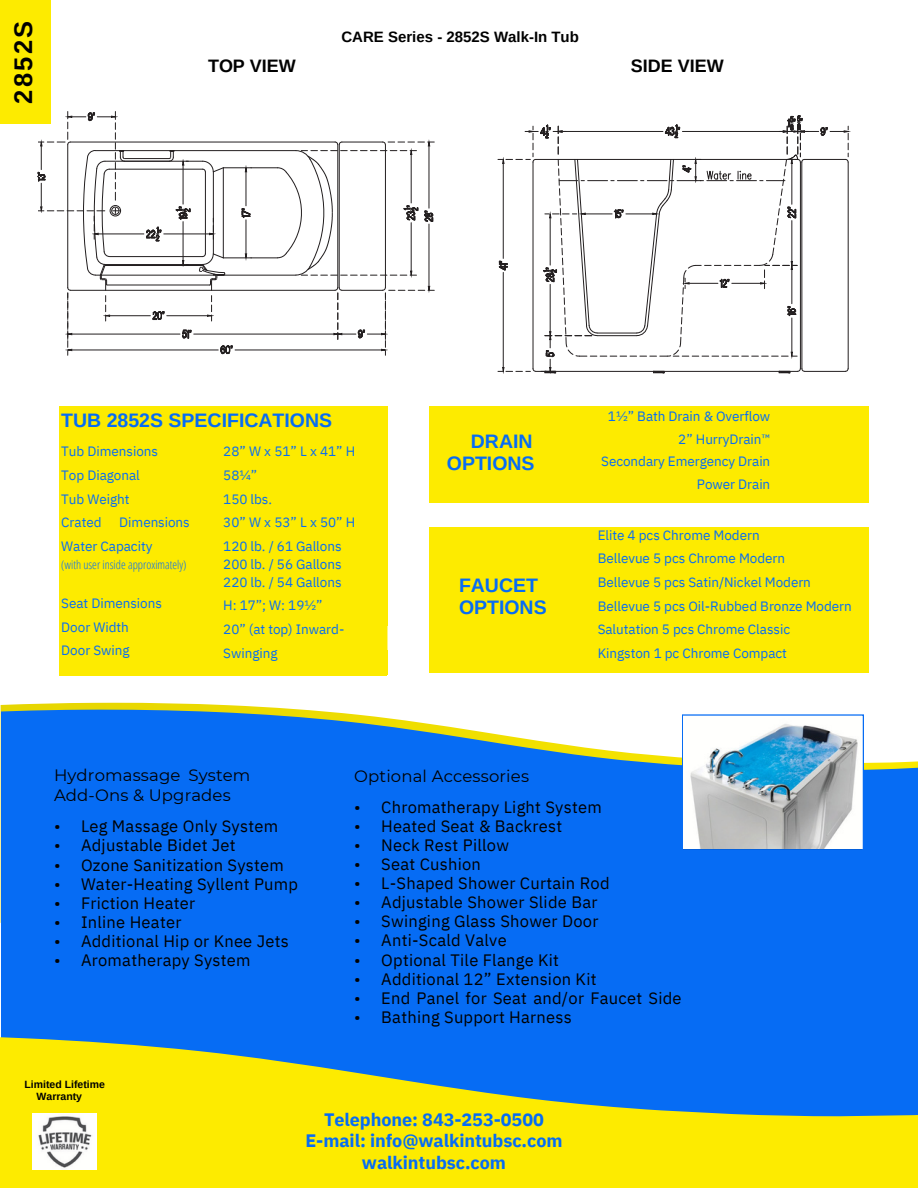
<style>
.page{position:relative;width:918px;height:1188px;background:#fff}
.page>*{position:absolute;margin:0;border:0;box-sizing:border-box;transform-origin:0 0}
.t1{font:700 25.5px "Arimo";letter-spacing:.09em;color:#000}
.t2{font:700 19.5px/22.5px "Arimo";color:#066cf4}
.t3{font:700 18px "IBM Plex Sans";letter-spacing:-.005em;color:#066cf4}
.t4{font:700 18px "Arimo";color:#000}
.t5{font:16.5px/19.2px "IBM Plex Sans";letter-spacing:.015em;color:#000}
.t6{font:16.5px/19.2px "Montserrat";letter-spacing:.01em;color:#000}
.t7{font:700 15px "Arimo";color:#000}
.t8{font:13.5px/23.7px "IBM Plex Sans";letter-spacing:-.005em;color:#066cf4}
.t9{font:300 12px "Open Sans Condensed";color:#066cf4}
.t10{font:700 10.5px/11.2px "Arimo";color:#000}
</style>
<div class="page">
<div style="left:59px;top:406px;width:327px;height:269px;background:#fdeb00"></div>
<hr style="left:59px;top:406px;width:328px;height:2px;background:#fdeb00">
<hr style="left:386px;top:408px;width:1px;height:39px;background:#fdeb00">
<svg style="left:386px;top:447px;width:1px;height:95px"></svg>
<hr style="left:386px;top:542px;width:1px;height:60px;background:#fdeb00">
<svg style="left:386px;top:602px;width:1px;height:71px"></svg>
<hr style="left:59px;top:673px;width:328px;height:2px;background:#fdeb00">
<div style="left:429px;top:406px;width:438px;height:96px;background:#fdeb00"></div>
<hr style="left:643px;top:406px;width:225px;height:2px;background:#fdeb00">
<svg style="left:867px;top:408px;width:1px;height:93px"></svg>
<hr style="left:643px;top:501px;width:225px;height:1px;background:#fdeb00">
<div style="left:429px;top:527px;width:439px;height:145px;background:#fdeb00"></div>
<hr style="left:531px;top:527px;width:338px;height:2px;background:#fdeb00">
<hr style="left:867px;top:529px;width:2px;height:22px;background:#fdeb00">
<hr style="left:867px;top:551px;width:2px;height:24px;background:#fdeb00">
<hr style="left:867px;top:575px;width:2px;height:25px;background:#fdeb00">
<hr style="left:867px;top:600px;width:2px;height:24px;background:#fdeb00">
<hr style="left:867px;top:624px;width:2px;height:24px;background:#fdeb00">
<hr style="left:867px;top:648px;width:2px;height:23px;background:#fdeb00">
<hr style="left:531px;top:671px;width:338px;height:1px;background:#fdeb00">
<div style="left:1px;top:864px;width:917px;height:324px;background:#066cf4"></div>
<svg style="left:1px;top:703px;width:292px;height:6px;fill:#e9d901"></svg>
<svg style="left:0;top:709px;width:918px;height:214px;fill:#066cf4"></svg>
<hr style="left:70px;top:290px;width:265px;height:1px;background:#231f20">
<hr style="left:337px;top:145px;width:1px;height:143px;background:#231f20">
<hr style="left:70px;top:142px;width:265px;height:1px;background:#231f20">
<hr style="left:194px;top:334px;width:140px;height:1px;background:#231f20">
<hr style="left:72px;top:334px;width:108px;height:1px;background:#231f20">
<svg style="left:182px;top:330px;width:9px;height:9px"></svg>
<hr style="left:95px;top:150px;width:201px;height:1px;background:#231f20">
<hr style="left:217px;top:275px;width:79px;height:1px;background:#231f20">
<hr style="left:101px;top:275px;width:115px;height:1px;background:#231f20">
<hr style="left:223px;top:167px;width:55px;height:1px;background:#231f20">
<hr style="left:223px;top:258px;width:55px;height:1px;background:#231f20">
<hr style="left:429px;top:224px;width:1px;height:62px;background:#231f20">
<hr style="left:223px;top:168px;width:1px;height:90px;background:#231f20">
<hr style="left:105px;top:161px;width:98px;height:1px;background:#231f20">
<hr style="left:213px;top:172px;width:1px;height:82px;background:#231f20">
<hr style="left:105px;top:264px;width:98px;height:1px;background:#231f20">
<hr style="left:105px;top:265px;width:98px;height:1px;background:#231f20">
<hr style="left:109px;top:169px;width:94px;height:1px;background:#231f20">
<hr style="left:205px;top:172px;width:1px;height:82px;background:#231f20">
<hr style="left:109px;top:256px;width:94px;height:1px;background:#231f20">
<hr style="left:98px;top:234px;width:46px;height:1px;background:#231f20">
<hr style="left:164px;top:234px;width:45px;height:1px;background:#231f20">
<svg style="left:209px;top:218px;width:7px;height:21px"></svg>
<svg style="left:146px;top:227px;width:16px;height:14px"></svg>
<hr style="left:107px;top:285px;width:103px;height:1px;background:#231f20">
<hr style="left:246px;top:172px;width:1px;height:34px;background:#231f20">
<hr style="left:246px;top:220px;width:1px;height:34px;background:#231f20">
<svg style="left:245px;top:165px;width:7px;height:7px"></svg>
<svg style="left:245px;top:253px;width:7px;height:7px"></svg>
<svg style="left:242px;top:208px;width:9px;height:10px"></svg>
<hr style="left:339px;top:145px;width:1px;height:143px;background:#231f20">
<hr style="left:385px;top:145px;width:1px;height:143px;background:#231f20">
<hr style="left:72px;top:350px;width:146px;height:1px;background:#231f20">
<hr style="left:235px;top:350px;width:147px;height:1px;background:#231f20">
<svg style="left:220px;top:345px;width:13px;height:9px"></svg>
<svg style="left:333px;top:286px;width:101px;height:69px"></svg>
<svg style="left:202px;top:160px;width:22px;height:13px"></svg>
<hr style="left:124px;top:158px;width:45px;height:1px;background:#231f20">
<svg style="left:168px;top:150px;width:7px;height:12px"></svg>
<hr style="left:110px;top:315px;width:40px;height:1px;background:#231f20">
<hr style="left:167px;top:315px;width:41px;height:1px;background:#231f20">
<svg style="left:207px;top:296px;width:7px;height:25px"></svg>
<svg style="left:152px;top:311px;width:12px;height:9px"></svg>
<svg style="left:37px;top:112px;width:88px;height:243px"></svg>
<svg style="left:277px;top:140px;width:157px;height:137px"></svg>
<hr style="left:183px;top:165px;width:1px;height:39px;background:#231f20">
<hr style="left:183px;top:222px;width:1px;height:39px;background:#231f20">
<svg style="left:182px;top:159px;width:6px;height:7px"></svg>
<svg style="left:176px;top:207px;width:15px;height:13px"></svg>
<svg style="left:199px;top:253px;width:26px;height:37px"></svg>
<svg style="left:498px;top:115px;width:352px;height:259px"></svg>
<svg style="left:0;top:1044px;width:918px;height:144px;fill:#fdeb00"></svg>
<img style="left:33px;top:1113px;width:64px;height:56px">
<div style="left:0;top:0;width:51px;height:124px;background:#fdeb00"></div>
<svg style="left:682px;top:714px;width:182px;height:136px"></svg>
<p class="t1" style="left:9px;top:104px;width:84px;rotate:-90deg">2852S</p>
<p class="t7" style="left:342px;top:28px;width:239px">CARE Series - 2852S Walk-In Tub</p>
<p class="t4" style="left:208px;top:56px;width:89px">TOP VIEW</p>
<p class="t4" style="left:631px;top:56px;width:94px">SIDE VIEW</p>
<p class="t2" style="left:61px;top:409px;width:272px">TUB 2852S SPECIFICATIONS</p>
<p class="t8" style="left:61px;top:439px;width:98px">Tub Dimensions</p>
<p class="t8" style="left:61px;top:463px;width:80px">Top Diagonal</p>
<p class="t8" style="left:61px;top:487px;width:70px">Tub Weight</p>
<p class="t8" style="left:61px;top:510px;width:42px">Crated</p>
<p class="t8" style="left:61px;top:510px;width:130px;text-indent:58px">Dimensions<br>Water Capacity</p>
<p class="t9" style="left:61px;top:556px;width:127px">(with user inside approximately)</p>
<p class="t8" style="left:61px;top:591px;width:102px">Seat Dimensions</p>
<p class="t8" style="left:61px;top:615px;width:69px">Door Width</p>
<p class="t8" style="left:61px;top:638px;width:70px">Door Swing</p>
<p class="t8" style="left:223px;top:439px;width:134px">28”Wx51”Lx41”H<br>58¼”</p>
<p class="t8" style="left:223px;top:487px;width:50px">150 lbs.</p>
<p class="t8" style="left:223px;top:510px;width:134px">30”Wx53”Lx50”H<br>120 lb. / 61 Gallons</p>
<p class="t8" style="left:223px;top:552px;width:120px">200 lb. / 56 Gallons</p>
<p class="t8" style="left:223px;top:570px;width:120px">220 lb. / 54 Gallons</p>
<p class="t8" style="left:223px;top:593px;width:101px">H: 17”; W: 19½”</p>
<p class="t8" style="left:223px;top:617px;width:123px">20” (at top) Inward-<br>Swinging</p>
<p class="t2" style="left:447px;top:430px;width:89px;text-align:right">DRAIN<br>OPTIONS</p>
<p class="t2" style="left:459px;top:574px;width:89px">FAUCET<br>OPTIONS</p>
<p class="t8" style="left:608px;top:405px;width:164px;line-height:22.5px;text-align:right">1½” Bath Drain &amp; Overflow<br>2” HurryDrain™</p>
<p class="t8" style="left:601px;top:450px;width:171px;line-height:22.5px;text-align:right">Secondary Emergency Drain<br>Power Drain</p>
<p class="t8" style="left:598px;top:523px;width:256px">Elite 4 pcs Chrome Modern<br>Bellevue 5 pcs Chrome Modern<br>Bellevue 5 pcs Satin/Nickel Modern<br>Bellevue 5 pcs Oil-Rubbed Bronze Modern<br>Salutation 5 pcs Chrome Classic<br>Kingston 1 pc Chrome Compact</p>
<p class="t6" style="left:54px;top:766px;width:198px">Hydromassage System<br>Add-Ons &amp; Upgrades</p>
<p class="t6" style="left:354px;top:766px;width:176px">Optional Accessories</p>
<p class="t5" style="left:54px;top:817px;width:8px;text-align:justify">• • • • • • • •</p>
<p class="t5" style="left:81px;top:817px;width:199px">Leg Massage Only System<br>Adjustable Bidet Jet</p>
<p class="t5" style="left:354px;top:797px;width:8px;text-align:justify">• • • • • • • • • • • •</p>
<p class="t5" style="left:381px;top:797px;width:222px">Chromatherapy Light System</p>
<p class="t5" style="left:381px;top:816px;width:182px">Heated Seat &amp; Backrest</p>
<p class="t5" style="left:381px;top:835px;width:129px">Neck Rest Pillow</p>
<p class="t5" style="left:381px;top:854px;width:101px">Seat Cushion</p>
<p class="t5" style="left:381px;top:873px;width:230px">L-Shaped Shower Curtain Rod<br>Adjustable Shower Slide Bar</p>
<p class="t5" style="left:381px;top:911px;width:219px">Swinging Glass Shower Door</p>
<p class="t5" style="left:381px;top:931px;width:127px">Anti-Scald Valve</p>
<p class="t5" style="left:381px;top:950px;width:179px">Optional Tile Flange Kit</p>
<p class="t5" style="left:381px;top:969px;width:217px">Additional 12” Extension Kit</p>
<p class="t5" style="left:381px;top:988px;width:302px">End Panel for Seat and/or Faucet Side<br>Bathing Support Harness</p>
<p class="t5" style="left:81px;top:855px;width:219px">Ozone Sanitization System<br>Water-Heating Syllent Pump<br>Friction Heater</p>
<p class="t5" style="left:81px;top:912px;width:102px">Inline Heater</p>
<p class="t5" style="left:81px;top:931px;width:209px">Additional Hip or Knee Jets<br>Aromatherapy System</p>
<p class="t10" style="left:37px;top:1079px;width:70px;text-indent:-12px">Limited Lifetime<br>Warranty</p>
<p class="t3" style="left:324px;top:1107px;width:221px">Telephone: 843-253-0500</p>
<p class="t3" style="left:305px;top:1129px;width:259px">E-mail: info@walkintubsc.com</p>
<p class="t3" style="left:362px;top:1150px;width:146px">walkintubsc.com</p>
</div>
